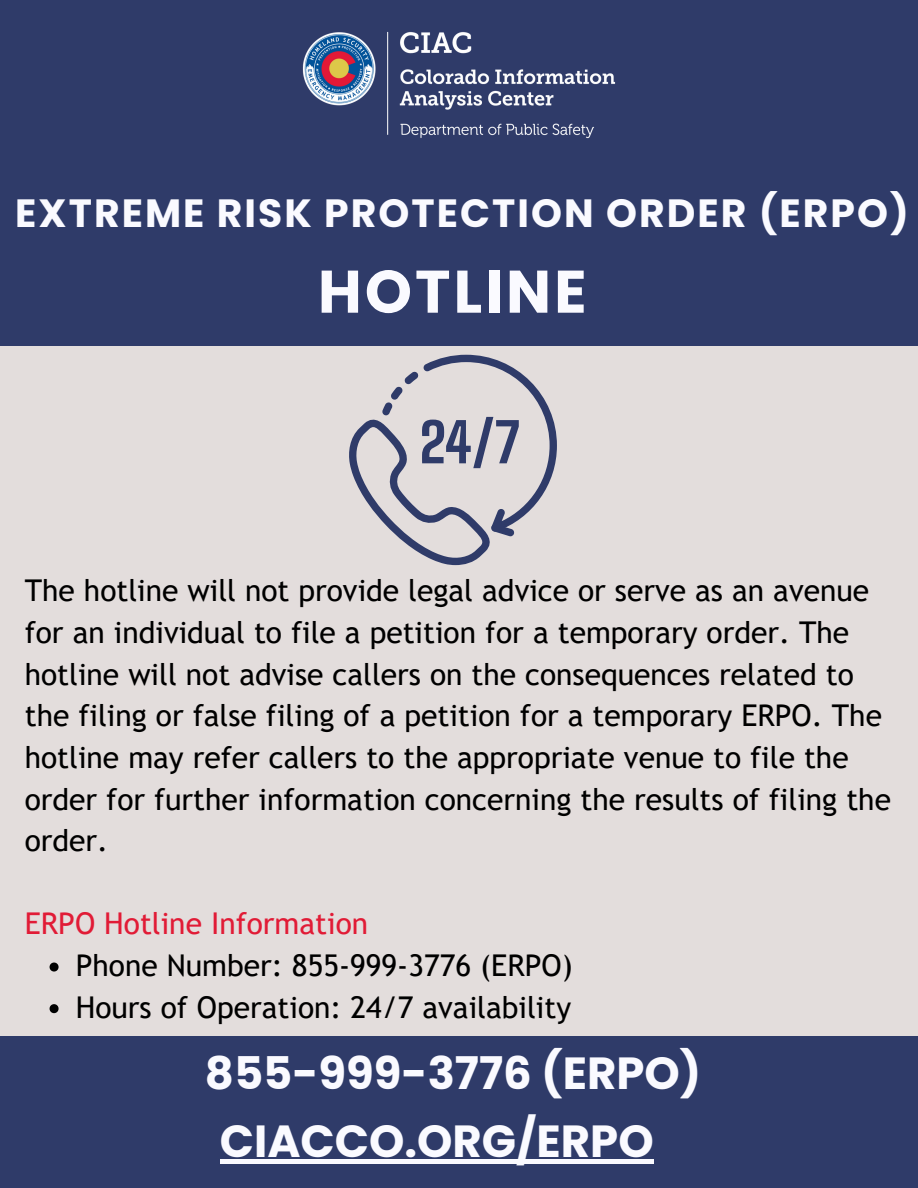
<style>
.page{position:relative;width:918px;height:1188px;background:#e3dddc}
.page>*{position:absolute;margin:0;border:0;box-sizing:border-box;transform-origin:0 0}
.t1{font:700 60px "Poppins";letter-spacing:.05em;color:#fafaff}
.t2{font:700 45px "Poppins";color:#fafaff}
.t3{font:700 39.45px "Poppins";letter-spacing:.05em;color:#fafaff}
.t4{font:30px/41.7px "Trebuchet MS";color:#000}
.t5{font:30px "Trebuchet MS";color:#e11b36}
</style>
<div class="page">
<div style="left:0;top:0;width:918px;height:345px;background:#2f3b69"></div>
<svg style="left:349px;top:355px;width:208px;height:210px"></svg>
<img style="left:302px;top:32px;width:313px;height:106px">
<div style="left:0;top:1036px;width:918px;height:152px;background:#2f3b69"></div>
<svg style="left:50px;top:963px;width:9px;height:9px"></svg>
<svg style="left:50px;top:1004px;width:9px;height:9px"></svg>
<div style="left:220px;top:1159px;width:434px;height:5px;background:#fafaff"></div>
<p class="t3" style="left:15px;top:186px;width:895px">EXTREME RISK PROTECTION ORDER (ERPO)</p>
<p class="t1" style="left:318px;top:250px;width:270px">HOTLINE</p>
<p class="t4" style="left:25px;top:570px;width:868px">The hotline will not provide legal advice or serve as an avenue for an individual to file a petition for a temporary order. The hotline will not advise callers on the consequences related to the filing or false filing of a petition for a temporary ERPO. The hotline may refer callers to the appropriate venue to file the order for further information concerning the results of filing the order.</p>
<p class="t5" style="left:25px;top:906px;width:345px">ERPO Hotline Information</p>
<p class="t4" style="left:76px;top:944px;width:498px">Phone Number: 855-999-3776 (ERPO)</p>
<p class="t4" style="left:76px;top:986px;width:497px">Hours of Operation: 24/7 availability</p>
<p class="t2" style="left:205px;top:1042px;width:498px">855-999-3776 (ERPO)</p>
<p class="t2" style="left:220px;top:1110px;width:435px">CIACCO.ORG/ERPO</p>
</div>
